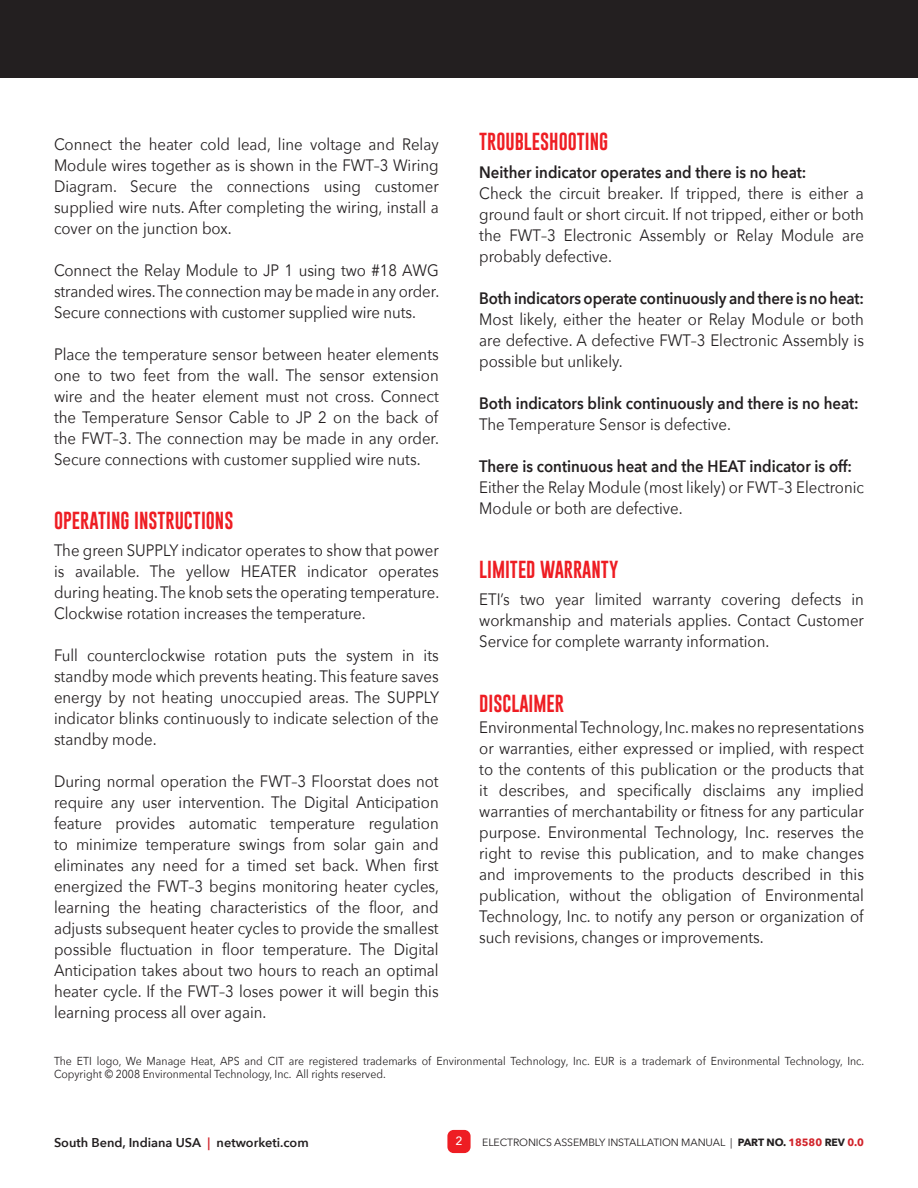
<style>
.page{position:relative;width:918px;height:1188px;background:#fff}
.page>*{position:absolute;margin:0;border:0;box-sizing:border-box;transform-origin:0 0}
.t1{font:18px "Gobold";color:#ee1d23}
.t2{font:16.5px/21px "Avenir Next";color:#231f20;text-align:justify;scale:.91 1}
.t3{font:600 16.5px "Avenir Next";color:#231f20;scale:.91 1}
.t4{font:600 12.75px "Avenir Next";color:#231f20}
.t5{font:500 12px "Avenir Next";color:#fff}
.t6{font:11.55px/13.5px "Avenir Next";color:#231f20;scale:.91 1}
.t7{font:10.5px "Avenir Next";letter-spacing:-.01em;color:#231f20}
.s1{color:#d1232a}
.s2{font-weight:700}
.s3{font-weight:700;color:#d1232a}
</style>
<div class="page">
<div style="left:447px;top:1130px;width:24px;height:23px;background:#ee1d23;border-radius:6px"></div>
<div style="left:0;top:0;width:918px;height:78px;background:#231f20"></div>
<p class="t2" style="left:54px;top:133px;width:424px">Connect the heater cold lead, line voltage and Relay Module wires together as is shown in the FWT–3 Wiring Diagram. Secure the connections using customer supplied wire nuts. After completing the wiring, install a cover on the junction box.</p>
<p class="t2" style="left:54px;top:259px;width:425px">Connect the Relay Module to JP 1 using two #18 AWG stranded wires. The connection may be made in any order.<br>Secure connections with customer supplied wire nuts.</p>
<p class="t2" style="left:54px;top:343px;width:425px">Place the temperature sensor between heater elements one to two feet from the wall. The sensor extension wire and the heater element must not cross. Connect the Temperature Sensor Cable to JP 2 on the back of the FWT–3. The connection may be made in any order.<br>Secure connections with customer supplied wire nuts.</p>
<p class="t1" style="left:54px;top:508px;width:18px">OPERATIN</p>
<p class="t1" style="left:121px;top:508px;width:28px">G INSTR</p>
<p class="t1" style="left:175px;top:508px;width:19px">UCTIONS</p>
<p class="t2" style="left:54px;top:539px;width:425px">The green SUPPLY indicator operates to show that power is available. The yellow HEATER indicator operates during heating. The knob sets the operating temperature.<br>Clockwise rotation increases the temperature.</p>
<p class="t2" style="left:54px;top:644px;width:425px">Full counterclockwise rotation puts the system in its standby mode which prevents heating. This feature saves energy by not heating unoccupied areas. The SUPPLY indicator blinks continuously to indicate selection of the standby mode.</p>
<p class="t2" style="left:54px;top:770px;width:425px">During normal operation the FWT–3 Floorstat does not require any user intervention. The Digital Anticipation feature provides automatic temperature regulation to minimize temperature swings from solar gain and eliminates any need for a timed set back. When first energized the FWT–3 begins monitoring heater cycles, learning the heating characteristics of the floor, and adjusts subsequent heater cycles to provide the smallest possible fluctuation in floor temperature. The Digital Anticipation takes about two hours to reach an optimal heater cycle. If the FWT–3 loses power it will begin this learning process all over again.</p>
<p class="t1" style="left:479px;top:130px;width:89px">TROUBLESHOOTIN</p>
<p class="t1" style="left:599px;top:130px;width:11px">G</p>
<p class="t3" style="left:479px;top:158px;width:361px">Neither indicator operates and there is no heat:</p>
<p class="t2" style="left:479px;top:182px;width:424px">Check the circuit breaker. If tripped, there is either a ground fault or short circuit. If not tripped, either or both the FWT–3 Electronic Assembly or Relay Module are probably defective.</p>
<p class="t3" style="left:479px;top:284px;width:424px">Both indicators operate continuously and there is no heat:</p>
<p class="t2" style="left:479px;top:308px;width:424px">Most likely, either the heater or Relay Module or both are defective. A defective FWT–3 Electronic Assembly is possible but unlikely.</p>
<p class="t3" style="left:479px;top:389px;width:419px">Both indicators blink continuously and there is no heat:</p>
<p class="t2" style="left:479px;top:413px;width:278px">The Temperature Sensor is defective.</p>
<p class="t3" style="left:479px;top:452px;width:411px">There is continuous heat and the HEAT indicator is off:</p>
<p class="t2" style="left:479px;top:476px;width:424px">Either the Relay Module (most likely) or FWT–3 Electronic<br>Module or both are defective.</p>
<p class="t1" style="left:479px;top:557px;width:141px">LIMITED WARRANTY</p>
<p class="t2" style="left:479px;top:588px;width:424px">ETI’s two year limited warranty covering defects in workmanship and materials applies. Contact Customer Service for complete warranty information.</p>
<p class="t1" style="left:479px;top:692px;width:86px">DISCLAIMER</p>
<p class="t2" style="left:479px;top:716px;width:424px">Environmental Technology, Inc. makes no representations or warranties, either expressed or implied, with respect to the contents of this publication or the products that it describes, and specifically disclaims any implied warranties of merchantability or fitness for any particular purpose. Environmental Technology, Inc. reserves the right to revise this publication, and to make changes and improvements to the products described in this publication, without the obligation of Environmental Technology, Inc. to notify any person or organization of such revisions, changes or improvements.</p>
<p class="t6" style="left:54px;top:1053px;width:892px">The ETI logo, We Manage Heat, APS and CIT are registered trademarks of Environmental Technology, Inc. EUR is a trademark of Environmental Technology, Inc.<br>Copyright © 2008 Environmental Technology, Inc. All rights reserved.</p>
<p class="t4" style="left:54px;top:1131px;width:256px">South Bend, Indiana USA <span class="s1">|</span> networketi.com</p>
<p class="t5" style="left:455px;top:1131px;width:9px">2</p>
<p class="t7" style="left:482px;top:1133px;width:383px">ELECTRONICS ASSEMBLY INSTALLATION MANUAL | <span class="s2">PART NO.</span> <span class="s3">18580</span> <span class="s2">REV</span> <span class="s3">0.0</span></p>
</div>
